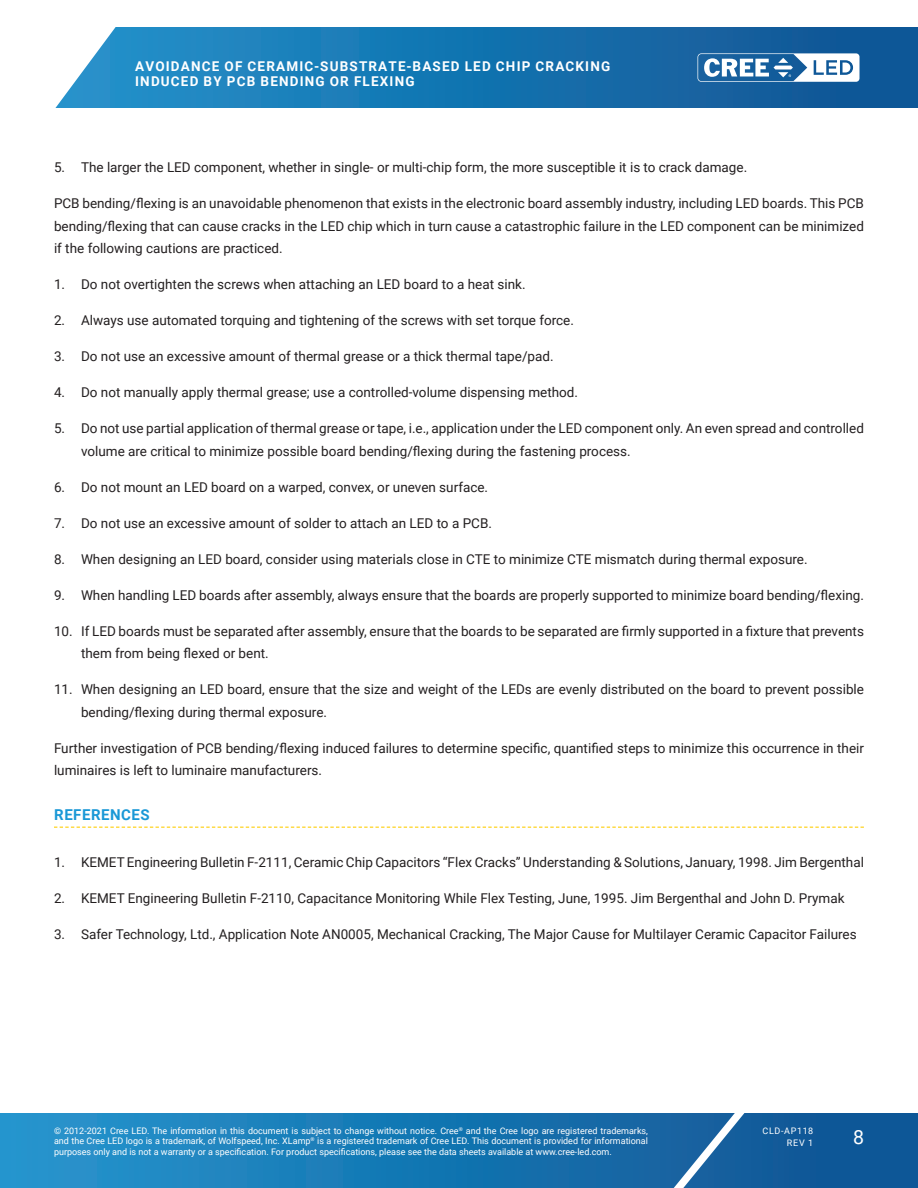
<style>
.page{position:relative;width:918px;height:1188px;background:#fff}
.page>*{position:absolute;margin:0;border:0;box-sizing:border-box;transform-origin:0 0}
.t1{font:19.5px "Roboto";color:#fff}
.Section_heading_with{font:700 15px "Roboto";letter-spacing:.035em;color:#1a98d6}
.t2{font:13.5px/22.5px "Roboto";color:#231f20}
.t3{font:700 13.5px/15px "Roboto";letter-spacing:.085em;color:#fff}
.t4{font:9px/10.8px "Roboto";color:#fff;text-align:justify}
.t5{font:9px/12px "Roboto";letter-spacing:.085em;color:#fff;text-align:right}
</style>
<div class="page">
<svg style="left:0;top:1113px;width:918px;height:75px;background:#1876b2"></svg>
<svg style="left:644px;top:1113px;width:117px;height:75px;background:#296da6"></svg>
<svg style="left:55px;top:27px;width:863px;height:81px;background:#2078b2"></svg>
<svg style="left:698px;top:53px;width:162px;height:29px"></svg>
<svg style="left:54px;top:827px;width:810px;height:1px"></svg>
<p class="t3" style="left:135px;top:58px;width:477px">AVOIDANCE OF CERAMIC-SUBSTRATE-BASED LED CHIP CRACKING<br>INDUCED BY PCB BENDING OR FLEXING</p>
<p class="t2" style="left:54px;top:156px;width:695px">5. The larger the LED component, whether in single- or multi-chip form, the more susceptible it is to crack damage.</p>
<p class="t2" style="left:54px;top:192px;width:812px;text-align:justify">PCB bending/flexing is an unavoidable phenomenon that exists in the electronic board assembly industry, including LED boards. This PCB bending/flexing that can cause cracks in the LED chip which in turn cause a catastrophic failure in the LED component can be minimized if the following cautions are practiced.</p>
<p class="t2" style="left:54px;top:273px;width:473px">1. Do not overtighten the screws when attaching an LED board to a heat sink.</p>
<p class="t2" style="left:54px;top:309px;width:522px">2. Always use automated torquing and tightening of the screws with set torque force.</p>
<p class="t2" style="left:54px;top:345px;width:501px">3. Do not use an excessive amount of thermal grease or a thick thermal tape/pad.</p>
<p class="t2" style="left:54px;top:381px;width:526px">4. Do not manually apply thermal grease; use a controlled-volume dispensing method.</p>
<p class="t2" style="left:81px;top:417px;width:785px;text-indent:-27px">5. Do not use partial application of thermal grease or tape, i.e., application under the LED component only. An even spread and controlled volume are critical to minimize possible board bending/flexing during the fastening process.</p>
<p class="t2" style="left:54px;top:475px;width:436px">6. Do not mount an LED board on a warped, convex, or uneven surface.</p>
<p class="t2" style="left:54px;top:511px;width:439px">7. Do not use an excessive amount of solder to attach an LED to a PCB.</p>
<p class="t2" style="left:54px;top:547px;width:755px">8. When designing an LED board, consider using materials close in CTE to minimize CTE mismatch during thermal exposure.</p>
<p class="t2" style="left:54px;top:583px;width:812px">9. When handling LED boards after assembly, always ensure that the boards are properly supported to minimize board bending/flexing.</p>
<p class="t2" style="left:81px;top:619px;width:785px;text-indent:-27px">10. If LED boards must be separated after assembly, ensure that the boards to be separated are firmly supported in a fixture that prevents them from being flexed or bent.</p>
<p class="t2" style="left:81px;top:678px;width:785px;text-indent:-27px">11. When designing an LED board, ensure that the size and weight of the LEDs are evenly distributed on the board to prevent possible bending/flexing during thermal exposure.</p>
<p class="t2" style="left:54px;top:736px;width:812px">Further investigation of PCB bending/flexing induced failures to determine specific, quantified steps to minimize this occurrence in their luminaires is left to luminaire manufacturers.</p>
<p class="Section_heading_with" style="left:54px;top:804px;width:97px">REFERENCES</p>
<p class="t2" style="left:54px;top:850px;width:812px">1. KEMET Engineering Bulletin F-2111, Ceramic Chip Capacitors “Flex Cracks” Understanding &amp; Solutions, January, 1998. Jim Bergenthal</p>
<p class="t2" style="left:54px;top:886px;width:792px">2. KEMET Engineering Bulletin F-2110, Capacitance Monitoring While Flex Testing, June, 1995. Jim Bergenthal and John D. Prymak</p>
<p class="t2" style="left:54px;top:922px;width:804px">3. Safer Technology, Ltd., Application Note AN0005, Mechanical Cracking, The Major Cause for Multilayer Ceramic Capacitor Failures</p>
<p class="t4" style="left:54px;top:1125px;width:596px">© 2012-2021 Cree LED. The information in this document is subject to change without notice. Cree<sup>®</sup> and the Cree logo are registered trademarks, and the Cree LED logo is a trademark, of Wolfspeed, Inc. XLamp<sup>®</sup> is a registered trademark of Cree LED. This document is provided for informational purposes only and is not a warranty or a specification. For product specifications, please see the data sheets available at www.cree-led.com.</p>
<p class="t5" style="left:762px;top:1124px;width:52px">CLD-AP118<br>REV 1</p>
<h1 class="t1" style="left:853px;top:1123px;width:12px">8</h1>
</div>
